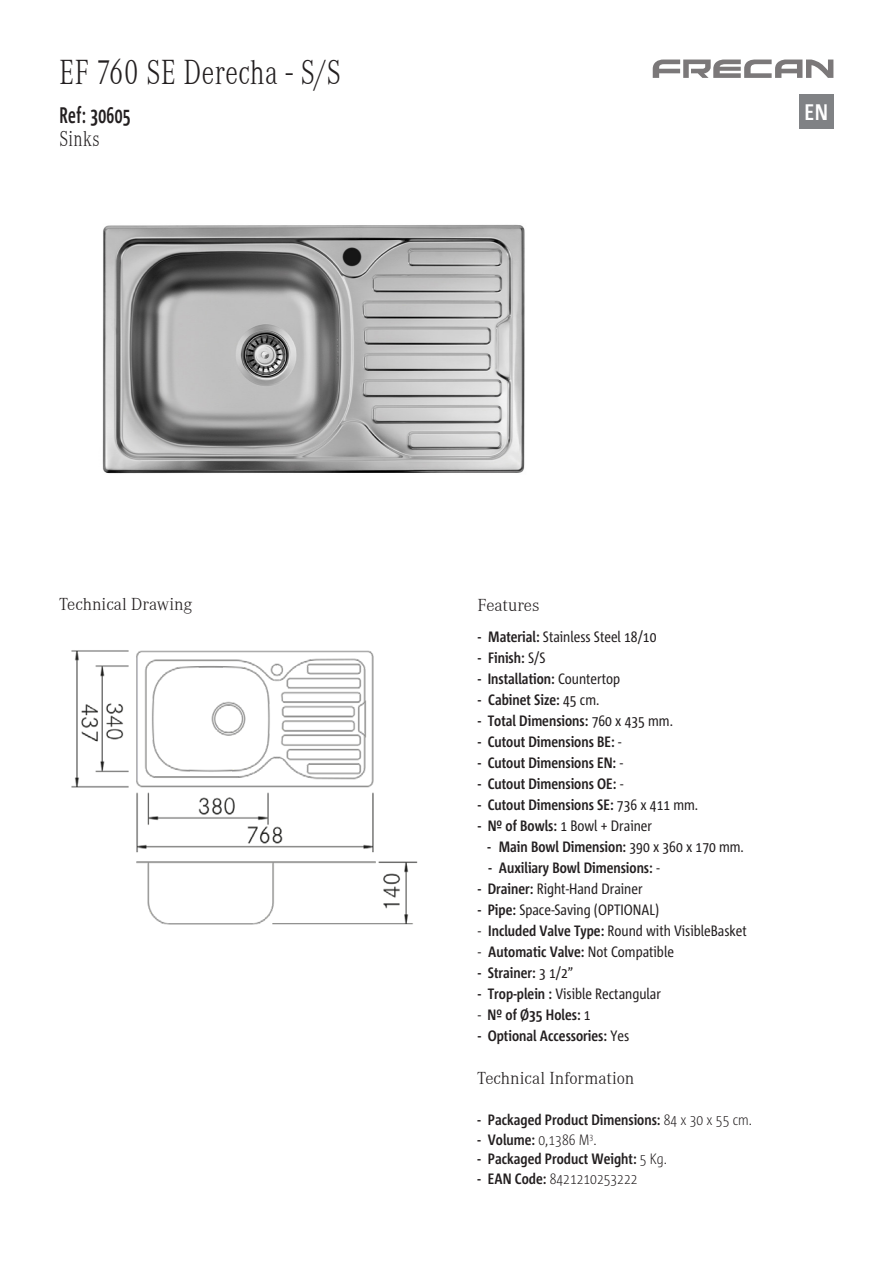
<style>
.page{position:relative;width:893px;height:1263px;background:#fff}
.page>*{position:absolute;margin:0;border:0;box-sizing:border-box;transform-origin:0 0}
.t1{font:300 36px "Corporate A";letter-spacing:.02em;color:#231f20;scale:.77 1}
.t2{font:700 22.5px "Corpid Cd";letter-spacing:.02em;color:#231f20;scale:.77 1}
.t3{font:300 22.5px "Corporate A";letter-spacing:.02em;color:#231f20;scale:.77 1}
.t4{font:700 22.5px "Corpid Cd";color:#fff}
.t5{font:300 18px "Corporate A";color:#231f20}
.t6{font:700 15px "Corpid Cd";color:#231f20}
.t7{font:15px "Corpid Cd";color:#231f20}
.t8{font:300 15px "Corpid Cd";color:#231f20}
.s1{font-weight:700}
.s2{font-weight:400}
.s3{font-weight:300}
</style>
<div class="page">
<div style="left:799px;top:94px;width:34px;height:34px;background:#808285"></div>
<svg style="left:653px;top:60px;width:180px;height:18px"></svg>
<img style="left:102px;top:224px;width:423px;height:250px">
<img style="left:71px;top:650px;width:347px;height:275px">
<h1 class="t1" style="left:60px;top:52px;width:367px">EF 760 SE Derecha - S/S</h1>
<h2 class="t2" style="left:60px;top:103px;width:94px">Ref: 30605</h2>
<h2 class="t3" style="left:60px;top:126px;width:54px">Sinks</h2>
<h2 class="t4" style="left:805px;top:100px;width:25px">EN</h2>
<p class="t5" style="left:59px;top:594px;width:135px">Technical Drawing</p>
<p class="t5" style="left:478px;top:595px;width:63px">Features</p>
<p class="t7" style="left:478px;top:629px;width:180px"><span class="s1">- Material:</span> Stainless Steel 18/10</p>
<p class="t6" style="left:478px;top:650px;width:69px">- Finish: <span class="s2">S/S</span></p>
<p class="t6" style="left:478px;top:671px;width:144px">- Installation: <span class="s2">Countertop</span></p>
<p class="t6" style="left:478px;top:692px;width:123px">- Cabinet Size: <span class="s2">45 cm.</span></p>
<p class="t6" style="left:478px;top:713px;width:197px">- Total Dimensions: <span class="s2">760 x 435 mm.</span></p>
<p class="t6" style="left:478px;top:734px;width:145px">- Cutout Dimensions BE: <span class="s2">-</span></p>
<p class="t6" style="left:478px;top:755px;width:147px">- Cutout Dimensions EN: <span class="s2">-</span></p>
<p class="t6" style="left:478px;top:776px;width:147px">- Cutout Dimensions OE: <span class="s2">-</span></p>
<p class="t6" style="left:478px;top:797px;width:222px">- Cutout Dimensions SE: <span class="s2">736 x 411 mm.</span></p>
<p class="t7" style="left:478px;top:818px;width:176px"><span class="s1">- Nº of Bowls:</span> 1 Bowl + Drainer</p>
<p class="t6" style="left:487px;top:839px;width:258px">- Main Bowl Dimension: <span class="s2">390 x 360 x 170 mm.</span></p>
<p class="t6" style="left:488px;top:860px;width:173px">- Auxiliary Bowl Dimensions: <span class="s2">-</span></p>
<p class="t7" style="left:478px;top:881px;width:167px"><span class="s1">- Drainer:</span> Right-Hand Drainer</p>
<p class="t7" style="left:478px;top:902px;width:183px"><span class="s1">- Pipe:</span> Space-Saving (OPTIONAL)</p>
<p class="t7" style="left:478px;top:923px;width:271px">- <span class="s1">Included Valve Type:</span> Round with VisibleBasket</p>
<p class="t6" style="left:478px;top:944px;width:198px"><span class="s2">-</span> Automatic Valve: <span class="s2">Not Compatible</span></p>
<p class="t6" style="left:478px;top:965px;width:97px">- Strainer: <span class="s2">3 1/2”</span></p>
<p class="t7" style="left:478px;top:986px;width:185px"><span class="s1">- Trop-plein :</span> Visible Rectangular</p>
<p class="t6" style="left:478px;top:1007px;width:115px"><span class="s2">-</span> Nº of Ø35 Holes: <span class="s2">1</span></p>
<p class="t6" style="left:478px;top:1028px;width:153px">- Optional Accessories: <span class="s2">Yes</span></p>
<p class="t5" style="left:477px;top:1068px;width:159px">Technical Information</p>
<p class="t6" style="left:477px;top:1112px;width:276px">- Packaged Product Dimensions: <span class="s3">84 x 30 x 55 cm.</span></p>
<p class="t6" style="left:477px;top:1131px;width:121px">- Volume: <span class="s3">0,1386 M</span><sup>3</sup><span class="s3">.</span></p>
<p class="t6" style="left:477px;top:1151px;width:191px">- Packaged Product Weight: <span class="s3">5 Kg.</span></p>
<p class="t8" style="left:477px;top:1170px;width:162px"><span class="s1">- EAN Code:</span> 8421210253222</p>
</div>
